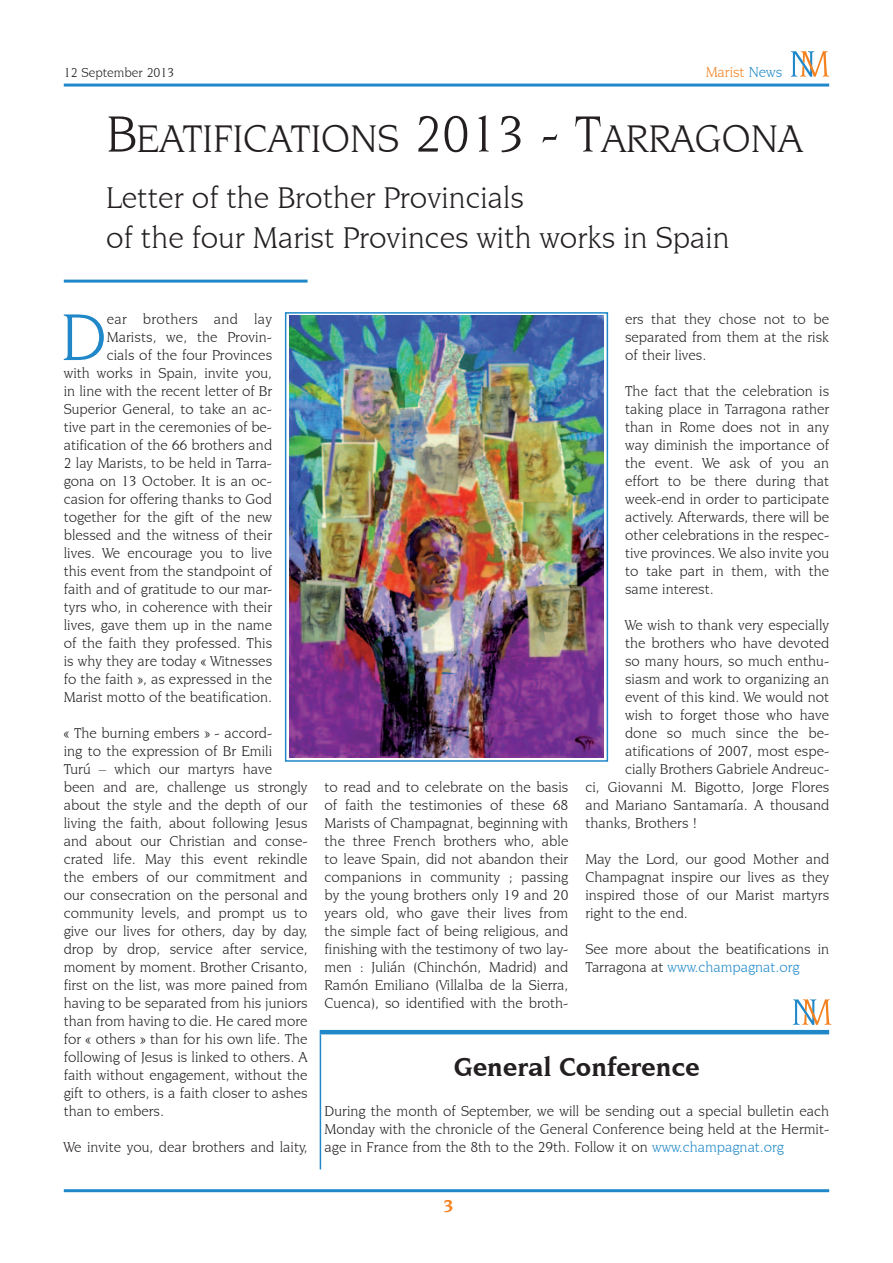
<style>
.page{position:relative;width:893px;height:1263px;background:#fff}
.page>*{position:absolute;margin:0;border:0;box-sizing:border-box;transform-origin:0 0}
.t1{font:70.2px "Novarese IT Cby BT";color:#2088c9}
.t2{font:40.5px "Novarese IT Cby BT";color:#231f20}
.t3{font:31.5px/39.8px "Novarese IT Cby BT";color:#231f20}
.t4{font:700 27px "Novarese IT Cby BT";color:#231f20}
.t5{font:700 18px "Novarese IT Cby BT";color:#f58220}
.t6{font:15px/18px "Novarese IT Cby BT";color:#231f20;text-align:justify}
.t7{font:15px "Novarese IT Cby BT";color:#f58220}
.t8{font:13.5px "Novarese IT Cby BT";color:#231f20}
.s1{color:#2088c9}
.s2{font-size:54px}
</style>
<div class="page">
<hr style="left:64px;top:1189px;width:765px;height:3px;background:#2088c9">
<hr style="left:64px;top:84px;width:765px;height:3px;background:#2088c9">
<svg style="left:791px;top:51px;width:38px;height:26px"></svg>
<hr style="left:64px;top:280px;width:244px;height:3px;background:#2088c9">
<svg style="left:793px;top:999px;width:38px;height:26px"></svg>
<hr style="left:320px;top:1030px;width:509px;height:4px;background:#2088c9">
<hr style="left:320px;top:1034px;width:1px;height:135px;background:#2088c9">
<img style="left:289px;top:316px;width:315px;height:441px">
<div style="left:285px;top:312px;width:323px;height:450px;border:2px solid #2088c9"></div>
<p class="t8" style="left:64px;top:64px;width:112px">12 September 2013</p>
<p class="t7" style="left:706px;top:63px;width:78px">Marist <span class="s1">News</span></p>
<h2 class="t2" style="left:106px;top:114px;width:698px"><span class="s2">B</span>EATIFICATIONS <span class="s2">2013 - T</span>ARRAGONA</h2>
<h3 class="t3" style="left:106px;top:178px;width:625px">Letter of the Brother Provincials<br>of the four Marist Provinces with works in Spain</h3>
<p class="t6" style="left:64px;top:310px;width:210px;text-align:right">ear brothers and lay<br>Marists, we, the Provin-<br>cials of the four Provinces<br>with works in Spain, invite you, in line with the recent letter of Br<br>Superior General, to take an ac&shy;tive part in the ceremonies of be&shy;atification of the 66 brothers and<br>2 lay Marists, to be held in Tarra&shy;gona on 13 October. It is an oc&shy;casion for offering thanks to God together for the gift of the new blessed and the witness of their lives. We encourage you to live this event from the standpoint of faith and of gratitude to our mar&shy;tyrs who, in coherence with their lives, gave them up in the name of the faith they professed. This is why they are today « Witnesses fo the faith », as expressed in the<br>Marist motto of the beatification.</p>
<p class="t6" style="left:64px;top:724px;width:245px;text-align:left">« The burning embers » - accord-<br>ing to the expression of Br Emili<br>Turú – which our martyrs have<br>been and are, challenge us strongly about the style and the depth of our living the faith, about following Jesus and about our Christian and conse&shy;crated life. May this event rekindle the embers of our commitment and our consecration on the personal and community levels, and prompt us to give our lives for others, day by day, drop by drop, service after service, moment by moment. Brother Crisanto, first on the list, was more pained from having to be separated from his juniors than from having to die. He cared more for « others » than for his own life. The following of Jesus is linked to others. A faith without engagement, without the gift to others, is a faith closer to ashes than to embers.</p>
<p class="t6" style="left:64px;top:1138px;width:245px">We invite you, dear brothers and laity,</p>
<h1 class="t1" style="left:61px;top:295px;width:47px">D</h1>
<p class="t6" style="left:325px;top:778px;width:245px">to read and to celebrate on the basis of faith the testimonies of these 68<br>Marists of Champagnat, beginning with the three French brothers who, able to leave Spain, did not abandon their companions in community ; passing by the young brothers only 19 and 20 years old, who gave their lives from the simple fact of being religious, and finishing with the testimony of two lay&shy;men : Julián (Chinchón, Madrid) and Ramón Emiliano (Villalba de la Sierra, Cuenca), so identified with the broth-</p>
<p class="t6" style="left:625px;top:310px;width:206px">ers that they chose not to be separated from them at the risk of their lives.</p>
<p class="t6" style="left:625px;top:382px;width:206px">The fact that the celebration is taking place in Tarragona rather than in Rome does not in any way diminish the importance of the event. We ask of you an effort to be there during that week-end in order to participate actively. Afterwards, there will be other celebrations in the respec&shy;tive provinces. We also invite you to take part in them, with the same interest.</p>
<p class="t6" style="left:625px;top:616px;width:206px">We wish to thank very especially</p>
<p class="t6" style="left:625px;top:634px;width:206px">the brothers who have devoted</p>
<p class="t6" style="left:625px;top:652px;width:206px">so many hours, so much enthu-</p>
<p class="t6" style="left:625px;top:670px;width:206px">siasm and work to organizing an</p>
<p class="t6" style="left:625px;top:688px;width:206px">event of this kind. We would not</p>
<p class="t6" style="left:625px;top:706px;width:206px">wish to forget those who have</p>
<p class="t6" style="left:625px;top:724px;width:206px">done so much since the be-</p>
<p class="t6" style="left:625px;top:742px;width:206px">atifications of 2007, most espe-</p>
<p class="t6" style="left:625px;top:760px;width:206px">cially Brothers Gabriele Andreuc-</p>
<p class="t6" style="left:585px;top:778px;width:245px">ci, Giovanni M. Bigotto, Jorge Flores</p>
<p class="t6" style="left:585px;top:796px;width:245px">and Mariano Santamaría. A thousand</p>
<p class="t6" style="left:585px;top:814px;width:113px">thanks, Brothers !</p>
<p class="t6" style="left:585px;top:850px;width:245px">May the Lord, our good Mother and Champagnat inspire our lives as they inspired those of our Marist martyrs right to the end.</p>
<p class="t6" style="left:585px;top:940px;width:245px">See more about the beatifications in<br>Tarragona at <span class="s1">www.champagnat.org</span></p>
<h3 class="t4" style="left:454px;top:1050px;width:247px">General Conference</h3>
<p class="t6" style="left:325px;top:1102px;width:506px">During the month of September, we will be sending out a special bulletin each Monday with the chronicle of the General Conference being held at the Hermit&shy;age in France from the 8th to the 29th. Follow it on <span class="s1">www.champagnat.org</span></p>
<p class="t5" style="left:443px;top:1195px;width:12px">3</p>
</div>
